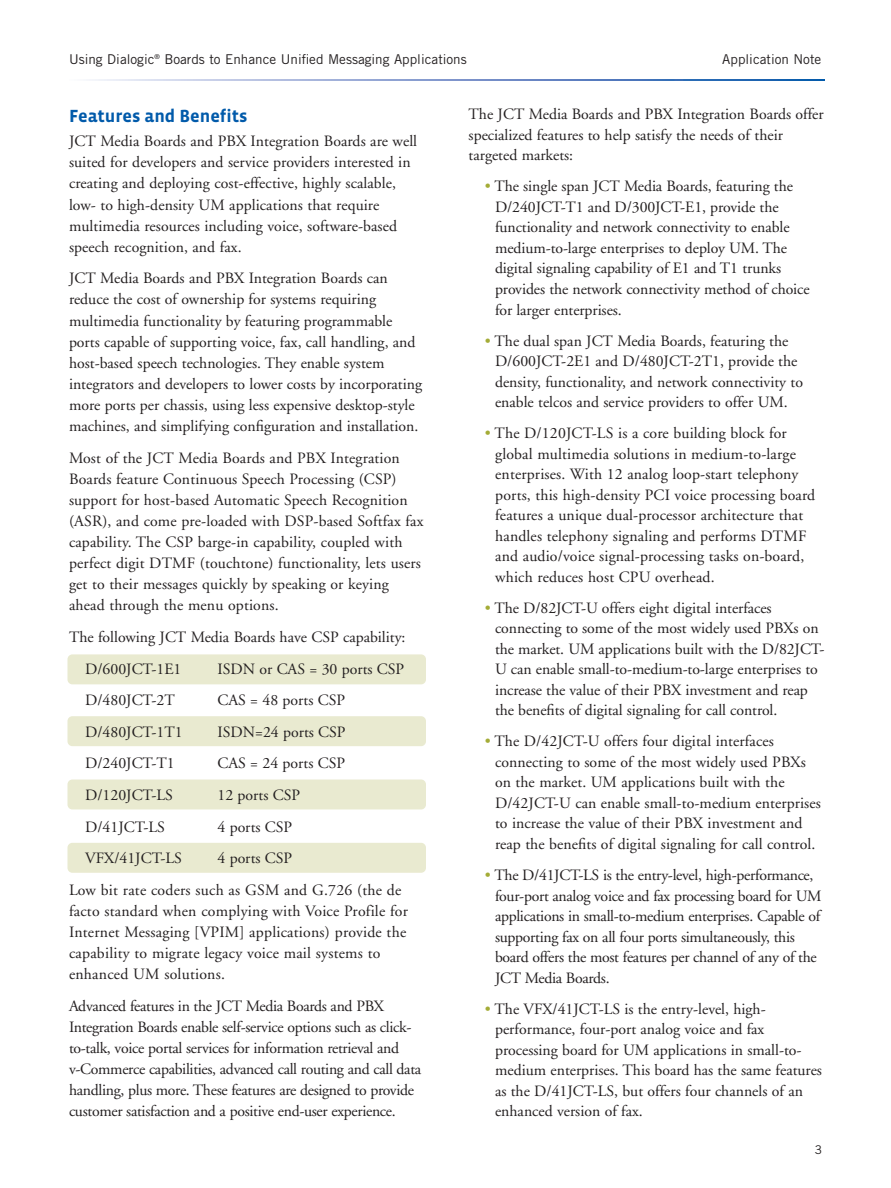
<style>
.page{position:relative;width:891px;height:1188px;background:#fff}
.page>*{position:absolute;margin:0;border:0;box-sizing:border-box;transform-origin:0 0}
.t1{font:700 18px "Vista Sans";color:#015aaa}
.t2{font:15.75px/20.5px "Adobe Garamond";color:#231f20}
.t3{font:15.75px/21.1px "Adobe Garamond";letter-spacing:-.02em;color:#231f20}
.t4{font:13.5px "Trade Gothic";color:#231f20}
.t5{font:12px "Trade Gothic";color:#231f20}
.s1{color:#a4ac37}
</style>
<div class="page">
<div style="left:68px;top:654px;width:358px;height:30px;background:#e9ead0;border-radius:5px"></div>
<div style="left:68px;top:716px;width:358px;height:30px;background:#e9ead0;border-radius:5px"></div>
<div style="left:68px;top:780px;width:358px;height:29px;background:#e9ead0;border-radius:5px"></div>
<div style="left:68px;top:843px;width:358px;height:30px;background:#e9ead0;border-radius:5px"></div>
<svg style="left:92px;top:80px;width:733px;height:1px"></svg>
<p class="t4" style="left:69px;top:54px;width:399px">Using Dialogic<sup>®</sup> Boards to Enhance Unified Messaging Applications</p>
<p class="t4" style="left:722px;top:54px;width:101px">Application Note</p>
<p class="t1" style="left:69px;top:109px;width:180px">Features and Benefits</p>
<p class="t2" style="left:69px;top:132px;width:350px;line-height:21.1px">JCT Media Boards and PBX Integration Boards are well suited for developers and service providers interested in creating and deploying cost-effective, highly scalable, low- to high-density UM applications that require multimedia resources including voice, software-based speech recognition, and fax.</p>
<p class="t2" style="left:69px;top:269px;width:355px;line-height:21.1px">JCT Media Boards and PBX Integration Boards can reduce the cost of ownership for systems requiring multimedia functionality by featuring programmable ports capable of supporting voice, fax, call handling, and host-based speech technologies. They enable system integrators and developers to lower costs by incorporating more ports per chassis, using less expensive desktop-style machines, and simplifying configuration and installation.</p>
<p class="t2" style="left:69px;top:449px;width:356px;line-height:21.1px">Most of the JCT Media Boards and PBX Integration Boards feature Continuous Speech Processing (CSP) support for host-based Automatic Speech Recognition (ASR), and come pre-loaded with DSP-based Softfax fax capability. The CSP barge-in capability, coupled with perfect digit DTMF (touchtone) functionality, lets users get to their messages quickly by speaking or keying ahead through the menu options.</p>
<p class="t2" style="left:85px;top:623px;width:322px;line-height:31.7px;text-indent:-16px">The following JCT Media Boards have CSP capability:<br>D/600JCT-1E1</p>
<p class="t2" style="left:218px;top:660px;width:188px">ISDN or CAS = 30 ports CSP</p>
<p class="t2" style="left:85px;top:691px;width:91px">D/480JCT-2T</p>
<p class="t2" style="left:218px;top:691px;width:129px">CAS = 48 ports CSP</p>
<p class="t2" style="left:85px;top:723px;width:99px">D/480JCT-1T1</p>
<p class="t2" style="left:218px;top:723px;width:130px">ISDN=24 ports CSP</p>
<p class="t2" style="left:85px;top:755px;width:91px">D/240JCT-T1</p>
<p class="t2" style="left:218px;top:755px;width:129px">CAS = 24 ports CSP</p>
<p class="t2" style="left:85px;top:786px;width:89px">D/120JCT-LS</p>
<p class="t2" style="left:217px;top:786px;width:84px">12 ports CSP</p>
<p class="t2" style="left:85px;top:818px;width:81px">D/41JCT-LS</p>
<p class="t2" style="left:217px;top:818px;width:76px">4 ports CSP</p>
<p class="t2" style="left:85px;top:849px;width:98px">VFX/41JCT-LS</p>
<p class="t2" style="left:69px;top:844px;width:334px;line-height:31.7px;text-indent:148px">4 ports CSP<br>Low bit rate coders such as GSM and G.726 (the de</p>
<p class="t2" style="left:69px;top:902px;width:341px;line-height:21.1px">facto standard when complying with Voice Profile for Internet Messaging [VPIM] applications) provide the capability to migrate legacy voice mail systems to enhanced UM solutions.</p>
<p class="t3" style="left:69px;top:997px;width:354px">Advanced features in the JCT Media Boards and PBX Integration Boards enable self-service options such as click&shy;to-talk, voice portal services for information retrieval and v-Commerce capabilities, advanced call routing and call data handling, plus more. These features are designed to provide customer satisfaction and a positive end-user experience.</p>
<p class="t2" style="left:469px;top:106px;width:357px">The JCT Media Boards and PBX Integration Boards offer specialized features to help satisfy the needs of their targeted markets:</p>
<p class="t2" style="left:495px;top:178px;width:316px;text-indent:-10px"><span class="s1">•</span> The single span JCT Media Boards, featuring the D/240JCT-T1 and D/300JCT-E1, provide the functionality and network connectivity to enable medium-to-large enterprises to deploy UM. The digital signaling capability of E1 and T1 trunks provides the network connectivity method of choice for larger enterprises.</p>
<p class="t2" style="left:495px;top:332px;width:309px;text-indent:-10px"><span class="s1">•</span> The dual span JCT Media Boards, featuring the D/600JCT-2E1 and D/480JCT-2T1, provide the density, functionality, and network connectivity to enable telcos and service providers to offer UM.</p>
<p class="t2" style="left:495px;top:424px;width:322px;text-indent:-10px"><span class="s1">•</span> The D/120JCT-LS is a core building block for global multimedia solutions in medium-to-large enterprises. With 12 analog loop-start telephony ports, this high-density PCI voice processing board features a unique dual-processor architecture that handles telephony signaling and performs DTMF and audio/voice signal-processing tasks on-board, which reduces host CPU overhead.</p>
<p class="t2" style="left:495px;top:599px;width:331px;text-indent:-10px"><span class="s1">•</span> The D/82JCT-U offers eight digital interfaces connecting to some of the most widely used PBXs on the market. UM applications built with the D/82JCT-U can enable small-to-medium-to-large enterprises to increase the value of their PBX investment and reap the benefits of digital signaling for call control.</p>
<p class="t2" style="left:495px;top:733px;width:327px;text-indent:-10px"><span class="s1">•</span> The D/42JCT-U offers four digital interfaces connecting to some of the most widely used PBXs on the market. UM applications built with the D/42JCT-U can enable small-to-medium enterprises to increase the value of their PBX investment and reap the benefits of digital signaling for call control.</p>
<p class="t3" style="left:495px;top:866px;width:328px;line-height:20.5px;text-indent:-10px"><span class="s1">•</span> The D/41JCT-LS is the entry-level, high-performance, four-port analog voice and fax processing board for UM applications in small-to-medium enterprises. Capable of supporting fax on all four ports simultaneously, this board offers the most features per channel of any of the JCT Media Boards.</p>
<p class="t2" style="left:495px;top:1000px;width:328px;text-indent:-10px"><span class="s1">•</span> The VFX/41JCT-LS is the entry-level, high&shy;performance, four-port analog voice and fax processing board for UM applications in small-to&shy;medium enterprises. This board has the same features as the D/41JCT-LS, but offers four channels of an enhanced version of fax.</p>
<p class="t5" style="left:815px;top:1145px;width:9px">3</p>
</div>
